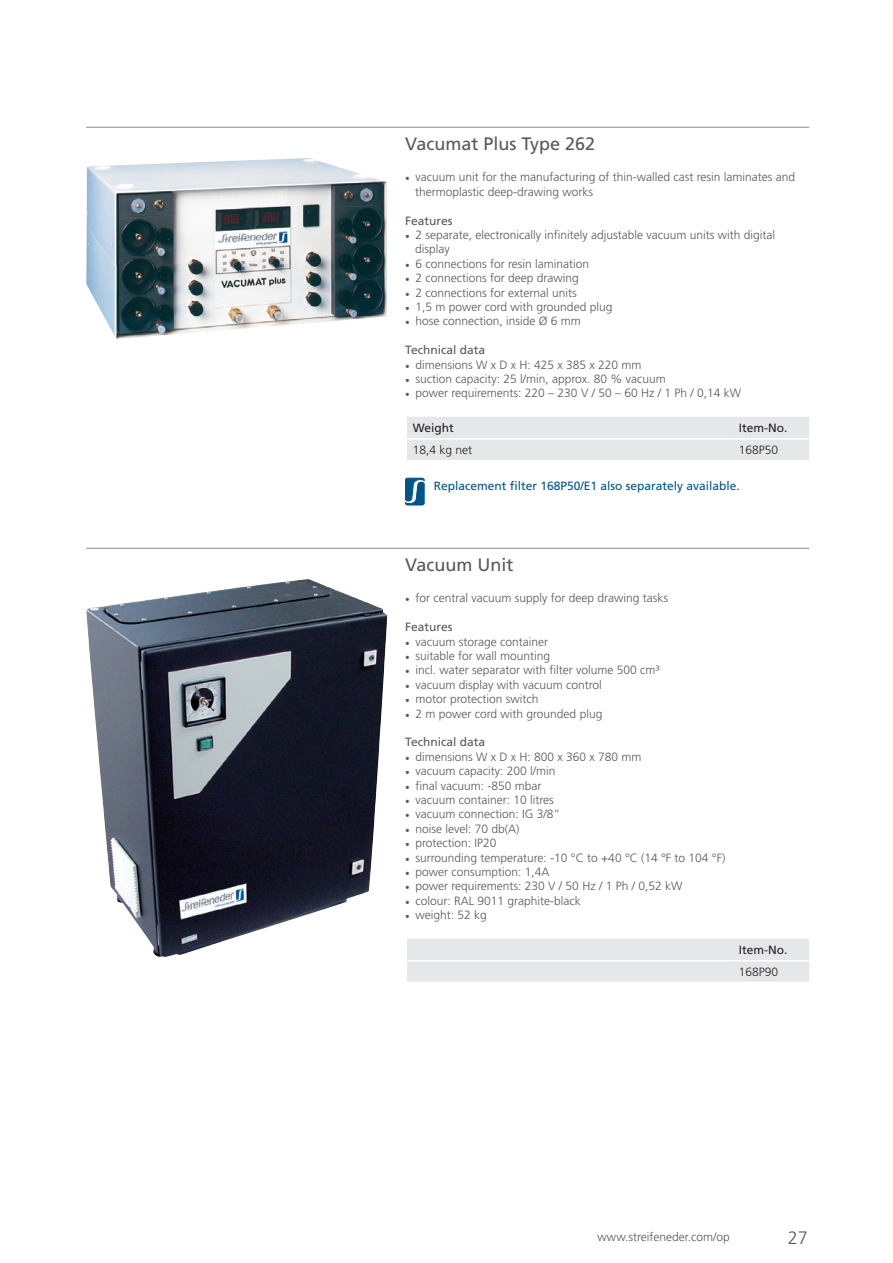
<style>
.page{position:relative;width:893px;height:1263px;background:#fff}
.page>*{position:absolute;margin:0;border:0;box-sizing:border-box;transform-origin:0 0}
.t1{font:18px "Frutiger LT";color:#57585a}
.t2{font:300 18px "Frutiger LT";color:#57585a}
.t3{font:300 12px/14.4px "Frutiger LT";color:#57585a}
.t4{font:12px "Frutiger LT";color:#00548e}
.t5{font:12px "Frutiger LT";color:#57585a}
.t6{font:12px "Frutiger LT";color:#231f20}
.t7{font:300 12px "Frutiger LT";color:#231f20}
.s1{font-family:"Minion Pro";font-weight:400}
</style>
<div class="page">
<svg style="left:405px;top:417px;width:404px;height:88px"></svg>
<hr style="left:86px;top:127px;width:723px;height:1px;background:#939598">
<img style="left:86px;top:158px;width:301px;height:181px">
<div style="left:407px;top:939px;width:402px;height:43px;background:#e6e7e9"></div>
<hr style="left:407px;top:960px;width:326px;height:1px;background:#fff">
<hr style="left:733px;top:960px;width:76px;height:1px;background:#fff">
<hr style="left:86px;top:548px;width:723px;height:1px;background:#939598">
<img style="left:86px;top:579px;width:302px;height:378px">
<h1 class="t1" style="left:405px;top:134px;width:191px">Vacumat Plus Type 262</h1>
<p class="t3" style="left:415px;top:170px;width:382px;text-indent:-10px"><span class="s1">•</span> vacuum unit for the manufacturing of thin-walled cast resin laminates and thermoplastic deep-drawing works</p>
<p class="t5" style="left:405px;top:213px;width:49px">Features</p>
<p class="t3" style="left:415px;top:228px;width:362px;text-indent:-10px"><span class="s1">•</span> 2 separate, electronically infinitely adjustable vacuum units with digital display</p>
<p class="t3" style="left:405px;top:257px;width:185px"><span class="s1">•</span> 6 connections for resin lamination</p>
<p class="t3" style="left:405px;top:271px;width:175px"><span class="s1">•</span> 2 connections for deep drawing</p>
<p class="t3" style="left:405px;top:285px;width:173px"><span class="s1">•</span> 2 connections for external units</p>
<p class="t3" style="left:405px;top:300px;width:209px"><span class="s1">•</span> 1,5 m power cord with grounded plug</p>
<p class="t3" style="left:405px;top:314px;width:177px"><span class="s1">•</span> hose connection, inside Ø 6 mm</p>
<p class="t5" style="left:405px;top:343px;width:81px">Technical data</p>
<p class="t3" style="left:405px;top:357px;width:238px"><span class="s1">•</span> dimensions W x D x H: 425 x 385 x 220 mm</p>
<p class="t3" style="left:405px;top:372px;width:262px"><span class="s1">•</span> suction capacity: 25 l/min, approx. 80 % vacuum</p>
<p class="t3" style="left:405px;top:386px;width:337px"><span class="s1">•</span> power requirements: 220 – 230 V / 50 – 60 Hz / 1 Ph / 0,14 kW</p>
<p class="t6" style="left:413px;top:421px;width:42px">Weight</p>
<p class="t6" style="left:739px;top:421px;width:50px">Item-No.</p>
<p class="t7" style="left:413px;top:443px;width:61px">18,4 kg net</p>
<p class="t7" style="left:739px;top:443px;width:41px">168P50</p>
<p class="t4" style="left:434px;top:478px;width:308px">Replacement filter 168P50/E1 also separately available.</p>
<h1 class="t1" style="left:405px;top:555px;width:110px">Vacuum Unit</h1>
<p class="t3" style="left:405px;top:591px;width:264px"><span class="s1">•</span> for central vacuum supply for deep drawing tasks</p>
<p class="t5" style="left:405px;top:620px;width:49px">Features</p>
<p class="t3" style="left:405px;top:634px;width:144px"><span class="s1">•</span> vacuum storage container</p>
<p class="t3" style="left:405px;top:649px;width:146px"><span class="s1">•</span> suitable for wall mounting</p>
<p class="t3" style="left:405px;top:663px;width:256px"><span class="s1">•</span> incl. water separator with filter volume 500 cm³</p>
<p class="t3" style="left:405px;top:678px;width:198px"><span class="s1">•</span> vacuum display with vacuum control</p>
<p class="t3" style="left:405px;top:692px;width:135px"><span class="s1">•</span> motor protection switch</p>
<p class="t3" style="left:405px;top:706px;width:199px"><span class="s1">•</span> 2 m power cord with grounded plug</p>
<p class="t5" style="left:405px;top:735px;width:81px">Technical data</p>
<p class="t3" style="left:405px;top:750px;width:238px"><span class="s1">•</span> dimensions W x D x H: 800 x 360 x 780 mm</p>
<p class="t3" style="left:405px;top:764px;width:152px"><span class="s1">•</span> vacuum capacity: 200 l/min</p>
<p class="t3" style="left:405px;top:778px;width:138px"><span class="s1">•</span> final vacuum: -850 mbar</p>
<p class="t3" style="left:405px;top:793px;width:150px"><span class="s1">•</span> vacuum container: 10 litres</p>
<p class="t3" style="left:405px;top:807px;width:156px"><span class="s1">•</span> vacuum connection: IG 3/8“</p>
<p class="t3" style="left:405px;top:822px;width:116px"><span class="s1">•</span> noise level: 70 db(A)</p>
<p class="t3" style="left:405px;top:836px;width:93px"><span class="s1">•</span> protection: IP20</p>
<p class="t3" style="left:405px;top:850px;width:322px"><span class="s1">•</span> surrounding temperature: -10 °C to +40 °C (14 °F to 104 °F)</p>
<p class="t3" style="left:405px;top:865px;width:146px"><span class="s1">•</span> power consumption: 1,4A</p>
<p class="t3" style="left:405px;top:879px;width:279px"><span class="s1">•</span> power requirements: 230 V / 50 Hz / 1 Ph / 0,52 kW</p>
<p class="t3" style="left:405px;top:894px;width:177px"><span class="s1">•</span> colour: RAL 9011 graphite-black</p>
<p class="t3" style="left:405px;top:908px;width:83px"><span class="s1">•</span> weight: 52 kg</p>
<p class="t6" style="left:739px;top:942px;width:50px">Item-No.</p>
<p class="t7" style="left:739px;top:965px;width:41px">168P90</p>
<p class="t3" style="left:598px;top:1230px;width:134px">www.streifeneder.com/op</p>
<h1 class="t2" style="left:788px;top:1227px;width:22px">27</h1>
</div>
